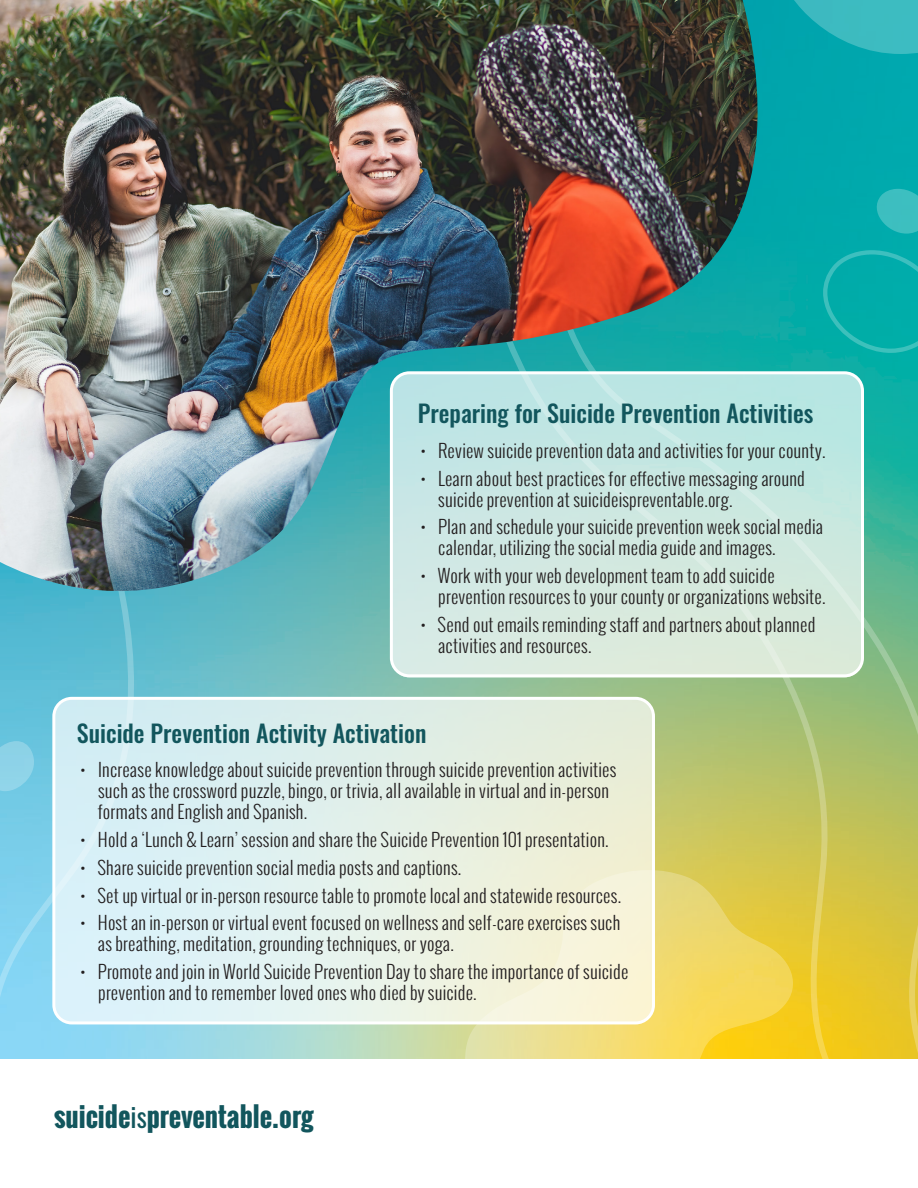
<style>
.page{position:relative;width:918px;height:1188px;background:#fff}
.page>*{position:absolute;margin:0;border:0;box-sizing:border-box;transform-origin:0 0}
.t1{font:700 27px "Oswald";color:#12565d}
.t2{font:500 24px "Oswald";color:#12565d}
.t3{font:300 18px/21px "Oswald";letter-spacing:.01em;color:#231f20}
.s1{font-weight:400}
</style>
<div class="page">
<img style="left:136px;top:0;width:782px;height:1058px">
<svg style="left:875px;top:189px;width:43px;height:45px"></svg>
<svg style="left:823px;top:250px;width:95px;height:39px"></svg>
<svg style="left:0;top:591px;width:136px;height:468px"></svg>
<svg style="left:0;top:741px;width:36px;height:50px"></svg>
<svg style="left:465px;top:1024px;width:22px;height:35px"></svg>
<svg style="left:487px;top:677px;width:64px;height:382px"></svg>
<svg style="left:551px;top:289px;width:367px;height:770px"></svg>
<svg style="left:780px;top:0;width:138px;height:54px"></svg>
<div style="left:391px;top:373px;width:471px;height:304px;background:linear-gradient(to bottom,#b2e6e3,#e0ebdd);border-radius:18px"></div>
<div style="left:390px;top:371px;width:474px;height:306px;border:3px solid #fff;border-radius:18px"></div>
<div style="left:54px;top:697px;width:599px;height:327px;background:linear-gradient(to right,#d4f0fc,#f2f0d5);border-radius:18px"></div>
<div style="left:52px;top:697px;width:603px;height:327px;border:3px solid #fff;border-radius:18px"></div>
<img style="left:0;top:0;width:759px;height:591px">
<p class="t2" style="left:418px;top:401px;width:397px">Preparing for Suicide Prevention Activities</p>
<p class="t3" style="left:421px;top:440px;width:406px">• Review suicide prevention data and activities for your county.</p>
<p class="t3" style="left:438px;top:467px;width:368px;text-indent:-18px">• Learn about best practices for effective messaging around suicide prevention at suicideispreventable.org.</p>
<p class="t3" style="left:438px;top:516px;width:386px;text-indent:-17px">• Plan and schedule your suicide prevention week social media calendar, utilizing the social media guide and images.</p>
<p class="t3" style="left:438px;top:565px;width:389px;text-indent:-18px">• Work with your web development team to add suicide prevention resources to your county or organizations website.</p>
<p class="t3" style="left:438px;top:614px;width:379px;text-indent:-17px">• Send out emails reminding staff and partners about planned activities and resources.</p>
<p class="t2" style="left:77px;top:721px;width:351px">Suicide Prevention Activity Activation</p>
<p class="t3" style="left:98px;top:759px;width:520px;text-indent:-17px">• Increase knowledge about suicide prevention through suicide prevention activities such as the crossword puzzle, bingo, or trivia, all available in virtual and in-person formats and English and Spanish.</p>
<p class="t3" style="left:81px;top:829px;width:530px">• Hold a ‘Lunch &amp; Learn’ session and share the Suicide Prevention 101 presentation.</p>
<p class="t3" style="left:81px;top:857px;width:382px">• Share suicide prevention social media posts and captions.</p>
<p class="t3" style="left:81px;top:885px;width:542px">• Set up virtual or in-person resource table to promote local and statewide resources.</p>
<p class="t3" style="left:98px;top:912px;width:524px;text-indent:-17px">• Host an in-person or virtual event focused on wellness and self-care exercises such as breathing, meditation, grounding techniques, or yoga.</p>
<p class="t3" style="left:98px;top:961px;width:532px;text-indent:-18px">• Promote and join in World Suicide Prevention Day to share the importance of suicide prevention and to remember loved ones who died by suicide.</p>
<p class="t1" style="left:54px;top:1097px;width:261px">suicide<span class="s1">is</span>preventable.org</p>
</div>
